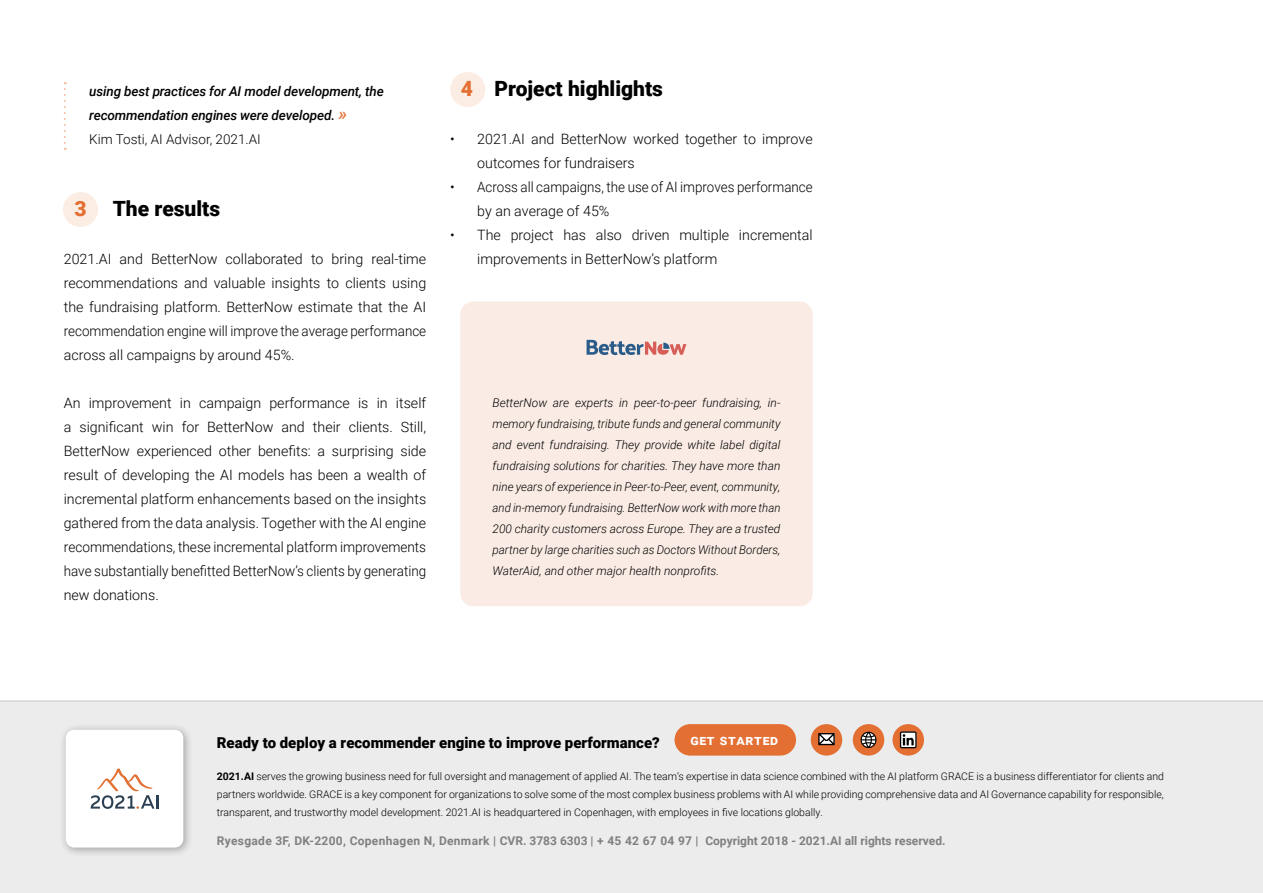
<style>
.page{position:relative;width:1263px;height:893px;background:#fff}
.page>*{position:absolute;margin:0;border:0;box-sizing:border-box;transform-origin:0 0}
.t1{font:900 21px "Roboto";color:#000}
.t2{font:900 15px "Roboto";color:#000}
.t3{font:300 14.25px/24px "Roboto";color:#000}
.t4{font:700 14.25px "Roboto";color:#fff}
.t5{font:italic 500 13.5px/24px "Roboto";letter-spacing:-.01em;color:#000}
.t6{font:italic 300 12px/21px "Roboto";color:#000;text-align:justify}
.t7{font:700 12px "Roboto";color:#808080}
.t8{font:300 10.5px/18px "Roboto";color:#000;text-align:justify}
.s1{font-size:18px;color:#e36f32}
.s2{font-weight:300;font-style:normal}
.s3{color:#e36f32}
.s4{font-weight:700}
</style>
<div class="page">
<div style="left:0;top:701px;width:1263px;height:192px;background:#ececec"></div>
<div style="left:63px;top:192px;width:35px;height:35px;background:#fcede4;border-radius:50%"></div>
<div style="left:460px;top:301px;width:353px;height:305px;background:#faece5;border-radius:13px"></div>
<div style="left:450px;top:72px;width:35px;height:35px;background:#fcede4;border-radius:50%"></div>
<div style="left:59px;top:722px;width:135px;height:135px;background:#000;opacity:.32"></div>
<div style="left:66px;top:730px;width:117px;height:117px;background:#fff;border-radius:9px"></div>
<svg style="left:91px;top:768px;width:67px;height:41px"></svg>
<svg style="left:64px;top:82px;width:2px;height:68px"></svg>
<div style="left:674px;top:724px;width:122px;height:32px;background:#e36f32;border-radius:16px"></div>
<div style="left:811px;top:724px;width:31px;height:32px;background:#e36f32;border-radius:50%"></div>
<svg style="left:818px;top:733px;width:17px;height:12px"></svg>
<div style="left:853px;top:724px;width:31px;height:32px;background:#e36f32;border-radius:50%"></div>
<svg style="left:860px;top:732px;width:17px;height:16px"></svg>
<svg style="left:892px;top:724px;width:32px;height:32px"></svg>
<svg style="left:900px;top:731px;width:17px;height:17px"></svg>
<svg style="left:586px;top:340px;width:100px;height:15px"></svg>
<p class="t5" style="left:89px;top:80px;width:296px">using best practices for AI model development, the recommendation engines were developed. <span class="s1">»<br></span><span class="s2">Kim Tosti, AI Advisor, 2021.AI</span></p>
<h1 class="t1" style="left:74px;top:194px;width:147px"><span class="s3">3</span> The results</h1>
<p class="t3" style="left:64px;top:246px;width:364px;text-align:justify">2021.AI and BetterNow collaborated to bring real-time recommendations and valuable insights to clients using the fundraising platform. BetterNow estimate that the AI recommendation engine will improve the average performance across all campaigns by around 45%.</p>
<p class="t3" style="left:64px;top:390px;width:364px;text-align:justify">An improvement in campaign performance is in itself a significant win for BetterNow and their clients. Still, BetterNow experienced other benefits: a surprising side result of developing the AI models has been a wealth of incremental platform enhancements based on the insights gathered from the data analysis. Together with the AI engine recommendations, these incremental platform improvements have substantially benefitted BetterNow’s clients by generating new donations.</p>
<h1 class="t1" style="left:461px;top:74px;width:204px"><span class="s3">4</span> Project highlights</h1>
<p class="t3" style="left:477px;top:128px;width:337px;text-indent:-27px">• 2021.AI and BetterNow worked together to improve outcomes for fundraisers</p>
<p class="t3" style="left:477px;top:176px;width:337px;text-indent:-27px">• Across all campaigns, the use of AI improves performance by an average of 45%</p>
<p class="t3" style="left:477px;top:224px;width:337px;text-indent:-27px">• The project has also driven multiple incremental improvements in BetterNow’s platform</p>
<p class="t6" style="left:493px;top:393px;width:289px">BetterNow are experts in peer-to-peer fundraising, in&shy;memory fundraising, tribute funds and general community and event fundraising. They provide white label digital fundraising solutions for charities. They have more than nine years of experience in Peer-to-Peer, event, community, and in-memory fundraising. BetterNow work with more than 200 charity customers across Europe. They are a trusted partner by large charities such as Doctors Without Borders, WaterAid, and other major health nonprofits.</p>
<p class="t2" style="left:217px;top:732px;width:444px">Ready to deploy a recommender engine to improve performance?</p>
<p class="t4" style="left:690px;top:729px;width:89px">get started</p>
<p class="t8" style="left:217px;top:767px;width:948px"><span class="s4">2021.AI</span> serves the growing business need for full oversight and management of applied AI. The team’s expertise in data science combined with the AI platform GRACE is a business differentiator for clients and partners worldwide. GRACE is a key component for organizations to solve some of the most complex business problems with AI while providing comprehensive data and AI Governance capability for responsible, transparent, and trustworthy model development. 2021.AI is headquartered in Copenhagen, with employees in five locations globally.</p>
<p class="t7" style="left:217px;top:832px;width:730px">Ryesgade 3F, DK-2200, Copenhagen N, Denmark | CVR. 3783 6303 | + 45 42 67 04 97 | Copyright 2018 - 2021.AI all rights reserved.</p>
</div>
